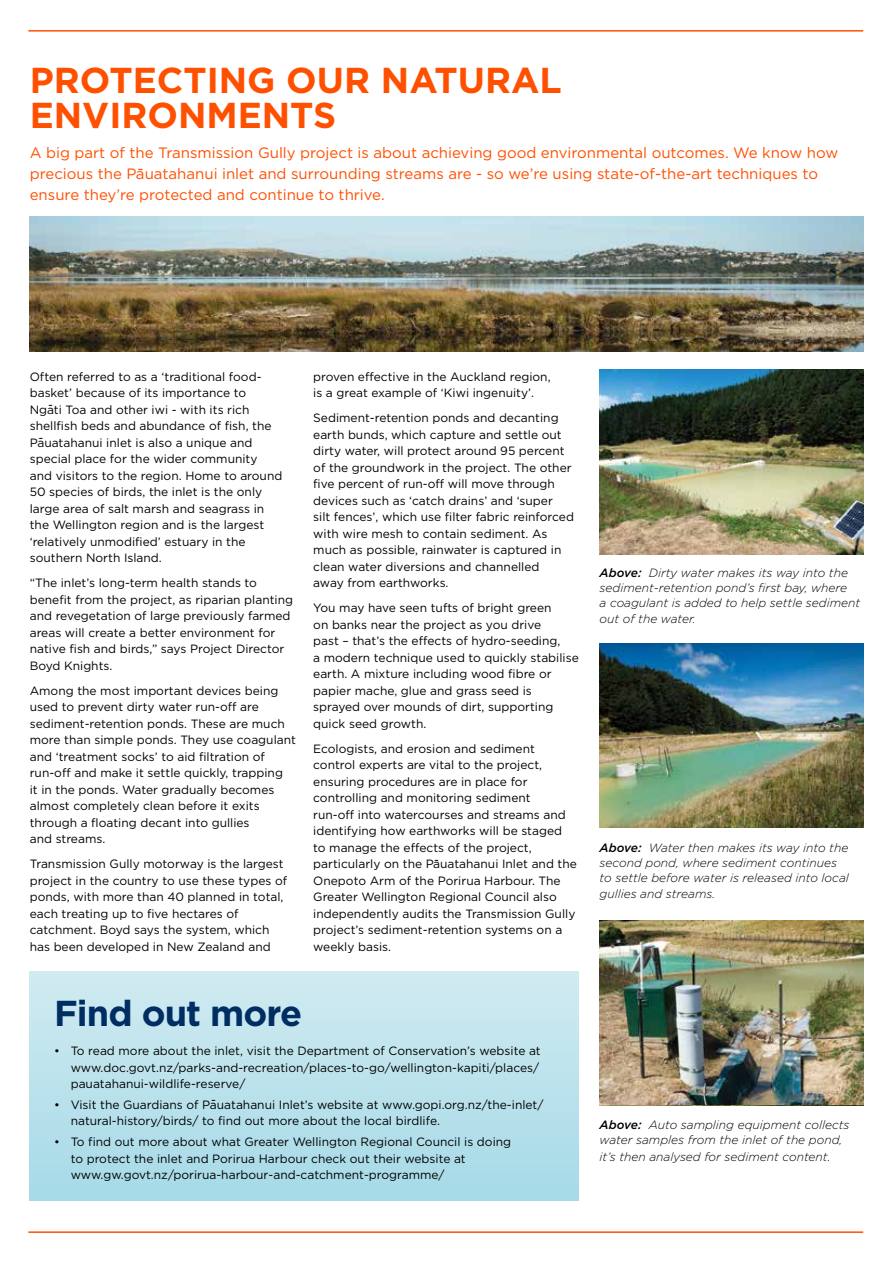
<style>
.page{position:relative;width:893px;height:1263px;background:#fff}
.page>*{position:absolute;margin:0;border:0;box-sizing:border-box;transform-origin:0 0}
.t1{font:700 36px/34.5px "Gotham";color:#ff5000}
.t2{font:700 36px "Gotham";letter-spacing:-.025em;color:#002d62}
.t3{font:15px/21px "Gotham";color:#ff5000}
.t4{font:12px/16.5px "Gotham";color:#000}
.t5{font:italic 300 12px/15px "Gotham";color:#000}
.s1{font-weight:500}
</style>
<div class="page">
<hr style="left:28px;top:1231px;width:835px;height:2px;background:#ff5000">
<hr style="left:28px;top:30px;width:835px;height:2px;background:#ff5000">
<img style="left:600px;top:370px;width:263px;height:184px">
<img style="left:30px;top:217px;width:833px;height:134px">
<img style="left:600px;top:921px;width:263px;height:184px">
<div style="left:30px;top:972px;width:548px;height:228px;background:linear-gradient(to bottom,#d1ebf1,#a6dae7)"></div>
<img style="left:600px;top:643px;width:263px;height:185px">
<h1 class="t1" style="left:30px;top:62px;width:534px">PROTECTING OUR NATURAL<br>ENVIRONMENTS</h1>
<p class="t3" style="left:30px;top:142px;width:810px">A big part of the Transmission Gully project is about achieving good environmental outcomes. We know how precious the P-auatahanui inlet and surrounding streams are - so we’re using state-of-the-art techniques to ensure they’re protected and continue to thrive.</p>
<p class="t4" style="left:30px;top:368px;width:254px">Often referred to as a ‘traditional food&shy;basket’ because of its importance to<br>Ng-ati Toa and other iwi - with its rich shellfish beds and abundance of fish, the P-auatahanui inlet is also a unique and special place for the wider community and visitors to the region. Home to around 50 species of birds, the inlet is the only large area of salt marsh and seagrass in the Wellington region and is the largest ‘relatively unmodified’ estuary in the southern North Island.</p>
<p class="t4" style="left:30px;top:575px;width:265px">“The inlet’s long-term health stands to benefit from the project, as riparian planting and revegetation of large previously farmed areas will create a better environment for native fish and birds,” says Project Director Boyd Knights.</p>
<p class="t4" style="left:30px;top:682px;width:268px">Among the most important devices being used to prevent dirty water run-off are sediment-retention ponds. These are much more than simple ponds. They use coagulant and ‘treatment socks’ to aid filtration of run-off and make it settle quickly, trapping<br>it in the ponds. Water gradually becomes almost completely clean before it exits through a floating decant into gullies<br>and streams.</p>
<p class="t4" style="left:30px;top:856px;width:259px">Transmission Gully motorway is the largest project in the country to use these types of ponds, with more than 40 planned in total, each treating up to five hectares of catchment. Boyd says the system, which has been developed in New Zealand and</p>
<p class="t4" style="left:313px;top:368px;width:239px">proven effective in the Auckland region, is a great example of ‘Kiwi ingenuity’.</p>
<p class="t4" style="left:313px;top:410px;width:262px">Sediment-retention ponds and decanting earth bunds, which capture and settle out dirty water, will protect around 95 percent of the groundwork in the project. The other five percent of run-off will move through devices such as ‘catch drains’ and ‘super<br>silt fences’, which use filter fabric reinforced with wire mesh to contain sediment. As much as possible, rainwater is captured in clean water diversions and channelled<br>away from earthworks.</p>
<p class="t4" style="left:313px;top:600px;width:267px">You may have seen tufts of bright green<br>on banks near the project as you drive<br>past – that’s the effects of hydro-seeding,<br>a modern technique used to quickly stabilise earth. A mixture including wood fibre or papier mache, glue and grass seed is sprayed over mounds of dirt, supporting quick seed growth.</p>
<p class="t4" style="left:313px;top:740px;width:265px">Ecologists, and erosion and sediment control experts are vital to the project, ensuring procedures are in place for controlling and monitoring sediment<br>run-off into watercourses and streams and identifying how earthworks will be staged to manage the effects of the project, particularly on the P-auatahanui Inlet and the Onepoto Arm of the Porirua Harbour. The Greater Wellington Regional Council also independently audits the Transmission Gully project’s sediment-retention systems on a weekly basis.</p>
<h1 class="t2" style="left:54px;top:992px;width:249px">Find out more</h1>
<p class="t4" style="left:71px;top:1042px;width:472px;text-indent:-16px">• To read more about the inlet, visit the Department of Conservation’s website at www.doc.govt.nz/parks-and-recreation/places-to-go/wellington-kapiti/places/ pauatahanui-wildlife-reserve/</p>
<p class="t4" style="left:71px;top:1096px;width:474px;text-indent:-16px">• Visit the Guardians of P-auatahanui Inlet’s website at www.gopi.org.nz/the-inlet/ natural-history/birds/ to find out more about the local birdlife.</p>
<p class="t4" style="left:71px;top:1133px;width:442px;text-indent:-16px">• To find out more about what Greater Wellington Regional Council is doing to protect the inlet and Porirua Harbour check out their website at www.gw.govt.nz/porirua-harbour-and-catchment-programme/</p>
<p class="t5" style="left:600px;top:565px;width:262px"><span class="s1">Above:</span> Dirty water makes its way into the sediment-retention pond’s first bay, where<br>a coagulant is added to help settle sediment</p>
<p class="t5" style="left:600px;top:611px;width:98px">out of the water.</p>
<p class="t5" style="left:600px;top:840px;width:251px"><span class="s1">Above:</span> Water then makes its way into the second pond, where sediment continues to settle before water is released into local</p>
<p class="t5" style="left:600px;top:886px;width:117px">gullies and streams.</p>
<p class="t5" style="left:600px;top:1118px;width:251px"><span class="s1">Above:</span> Auto sampling equipment collects water samples from the inlet of the pond,</p>
<p class="t5" style="left:600px;top:1149px;width:232px">it’s then analysed for sediment content.</p>
</div>
